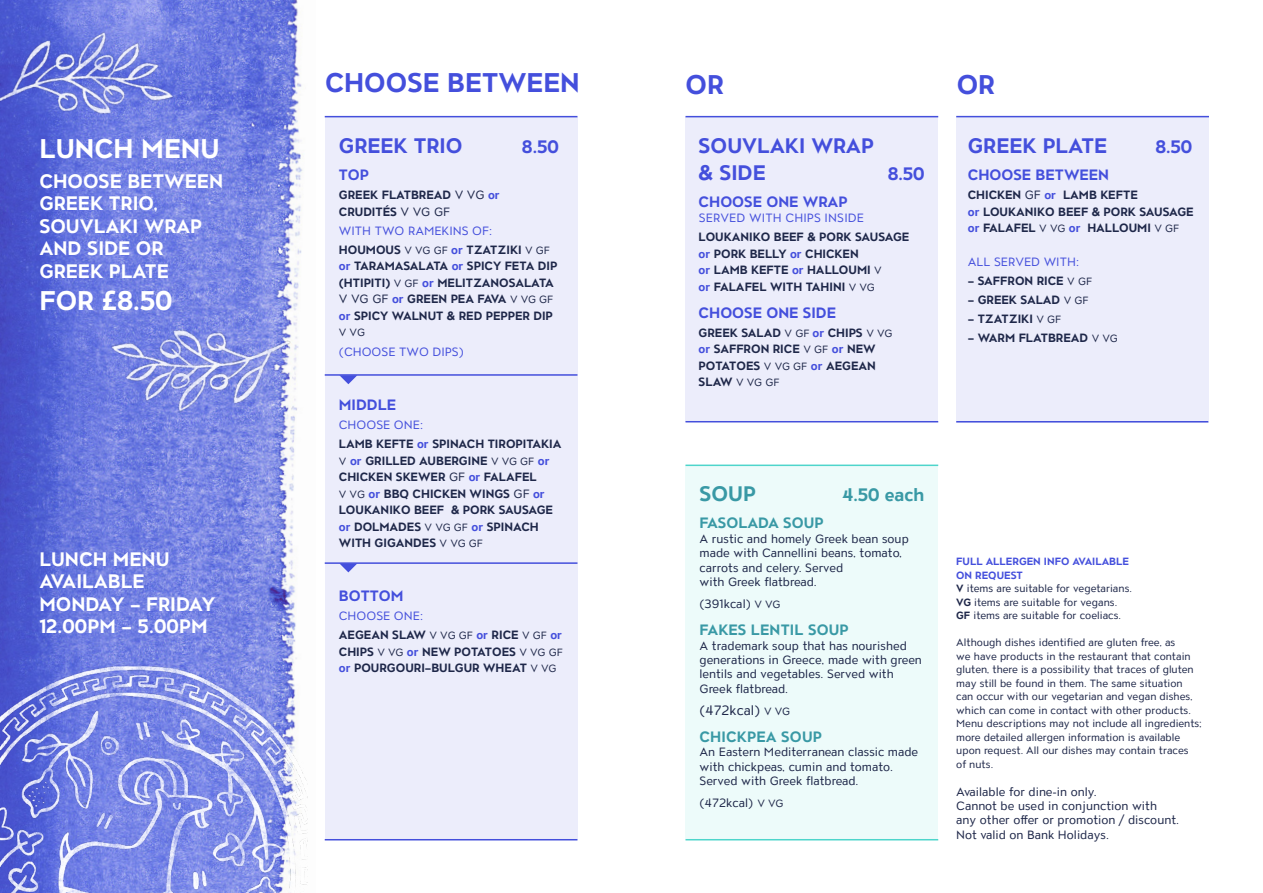
<style>
.page{position:relative;width:1263px;height:893px;background:#fff}
.page>*{position:absolute;margin:0;border:0;box-sizing:border-box;transform-origin:0 0}
.t1{font:700 27px "ATC Overlook";color:#444fdc}
.t2{font:700 27px "ATC Overlook";color:#fff}
.t3{font:700 21px/27px "ATC Overlook";color:#444fdc}
.t4{font:700 21px "ATC Overlook";color:#3999a5}
.t5{font:700 19.5px/22.5px "ATC Overlook";color:#fff}
.t6{font:700 18px "ATC Overlook";color:#444fdc}
.t7{font:700 18px "ATC Overlook";letter-spacing:-.005em;color:#3999a5}
.t8{font:700 15px "ATC Overlook";color:#444fdc}
.t9{font:700 15px "ATC Overlook";letter-spacing:.01em;color:#3999a5}
.t10{font:13.5px "ATC Overlook";color:#1e2749}
.t11{font:700 12px/16.5px "ATC Overlook";color:#1e2749}
.t12{font:12px/14.4px "ATC Overlook";color:#1e2749}
.t13{font:12px/19.2px "ATC Overlook";color:#444fdc}
.t14{font:10.5px/13.5px "ATC Overlook";color:#1e2749}
.s1{font-weight:400}
.s2{color:#444fdc}
.s3{font-weight:700;color:#1e2749}
.s4{font-size:10.5px;color:#1e2749}
.s5{font-weight:700}
.s6{font-weight:400;font-size:10.5px}
.s7{font-weight:400;color:#444fdc}
.s8{font-weight:700;font-size:12px}
.s9{font-size:10.5px}
.s10{font-weight:700;color:#444fdc}
</style>
<div class="page">
<img style="left:0;top:0;width:303px;height:647px">
<div style="left:325px;top:117px;width:252px;height:722px;background:#ecedfb"></div>
<div style="left:685px;top:117px;width:253px;height:305px;background:#ecedfb"></div>
<div style="left:685px;top:466px;width:253px;height:373px;background:#edfbfa"></div>
<div style="left:956px;top:116px;width:253px;height:306px;background:#ecedfb"></div>
<hr style="left:325px;top:116px;width:252px;height:1px;background:#444fdc">
<hr style="left:325px;top:374px;width:252px;height:2px;background:#444fdc">
<hr style="left:325px;top:562px;width:252px;height:2px;background:#444fdc">
<hr style="left:685px;top:116px;width:253px;height:1px;background:#444fdc">
<hr style="left:685px;top:465px;width:253px;height:1px;background:#4ed5cb">
<hr style="left:956px;top:116px;width:253px;height:1px;background:#444fdc">
<hr style="left:685px;top:421px;width:253px;height:1px;background:#444fdc">
<hr style="left:685px;top:839px;width:253px;height:1px;background:#4ed5cb">
<hr style="left:956px;top:421px;width:252px;height:1px;background:#444fdc">
<hr style="left:325px;top:839px;width:252px;height:1px;background:#444fdc">
<img style="left:0;top:647px;width:308px;height:246px">
<svg style="left:339px;top:375px;width:18px;height:9px"></svg>
<svg style="left:339px;top:563px;width:18px;height:9px"></svg>
<img style="left:94px;top:290px;width:209px;height:153px">
<img style="left:0;top:0;width:189px;height:152px">
<h1 class="t2" style="left:39px;top:133px;width:182px">LUNCH MENU</h1>
<h3 class="t5" style="left:39px;top:171px;width:185px">CHOOSE BETWEEN<br>GREEK TRIO,<br>SOUVLAKI WRAP<br>AND SIDE OR<br>GREEK PLATE</h3>
<h1 class="t2" style="left:39px;top:285px;width:135px">FOR £8.50</h1>
<h3 class="t5" style="left:39px;top:549px;width:177px">LUNCH MENU<br>AVAILABLE<br>MONDAY – FRIDAY<br>12.00PM – 5.00PM</h3>
<h1 class="t1" style="left:325px;top:68px;width:256px">CHOOSE BETWEEN</h1>
<h1 class="t1" style="left:685px;top:70px;width:40px">OR</h1>
<h1 class="t1" style="left:957px;top:70px;width:40px">OR</h1>
<h2 class="t3" style="left:339px;top:133px;width:125px">GREEK TRIO</h2>
<h3 class="t6" style="left:522px;top:136px;width:39px">8.50</h3>
<p class="t8" style="left:339px;top:166px;width:32px">TOP</p>
<p class="t11" style="left:339px;top:187px;width:162px">GREEK FLATBREAD <span class="s1">V VG</span> <span class="s2">or<br></span>CRUDITÉS <span class="s1">V VG GF</span></p>
<p class="t13" style="left:339px;top:222px;width:213px">WITH TWO RAMEKINS OF:<br><span class="s3">HOUMOUS</span> <span class="s4">V VG GF</span> <span class="s5">or</span> <span class="s3">TZATZIKI</span> <span class="s4">V GF</span></p>
<p class="t11" style="left:339px;top:259px;width:220px"><span class="s2">or</span> TARAMASALATA <span class="s2">or</span> SPICY FETA DIP (HTIPITI) <span class="s6">V GF</span> <span class="s2">or</span> MELITZANOSALATA<br><span class="s1">V VG GF</span> <span class="s2">or</span> GREEN PEA FAVA <span class="s6">V VG GF </span><span class="s2">or</span> SPICY WALNUT &amp; RED PEPPER DIP</p>
<p class="t14" style="left:339px;top:327px;width:28px">V VG</p>
<p class="t13" style="left:339px;top:342px;width:126px">(CHOOSE TWO DIPS)</p>
<p class="t8" style="left:339px;top:396px;width:59px">MIDDLE</p>
<p class="t11" style="left:339px;top:416px;width:224px;line-height:19.2px"><span class="s7">CHOOSE ONE:<br></span>LAMB KEFTE <span class="s2">or</span> SPINACH TIROPITAKIA</p>
<p class="t11" style="left:339px;top:453px;width:216px"><span class="s6">V</span> <span class="s2">or</span> GRILLED AUBERGINE <span class="s6">V VG GF</span> <span class="s2">or<br></span>CHICKEN SKEWER <span class="s1">GF</span> <span class="s2">or</span> FALAFEL<br><span class="s6">V VG</span> <span class="s2">or</span> BBQ CHICKEN WINGS <span class="s1">GF</span> <span class="s2">or<br></span>LOUKANIKO BEEF &amp; PORK SAUSAGE <span class="s2">or</span> DOLMADES <span class="s6">V VG GF</span> <span class="s2">or</span> SPINACH<br>WITH GIGANDES <span class="s6">V VG GF</span></p>
<p class="t8" style="left:339px;top:587px;width:66px">BOTTOM</p>
<p class="t11" style="left:339px;top:607px;width:225px;line-height:19.2px"><span class="s7">CHOOSE ONE:<br></span>AEGEAN SLAW <span class="s6">V VG GF</span> <span class="s2">or</span> RICE <span class="s6">V GF</span> <span class="s2">or</span></p>
<p class="t11" style="left:339px;top:644px;width:225px">CHIPS <span class="s6">V VG</span> <span class="s2">or</span> NEW POTATOES <span class="s6">V VG GF </span><span class="s2">or</span> POURGOURI–BULGUR WHEAT <span class="s6">V VG</span></p>
<h2 class="t3" style="left:699px;top:133px;width:177px">SOUVLAKI WRAP &amp; SIDE</h2>
<h3 class="t6" style="left:888px;top:163px;width:39px">8.50</h3>
<p class="t8" style="left:699px;top:193px;width:150px">CHOOSE ONE WRAP</p>
<p class="t13" style="left:699px;top:209px;width:167px">SERVED WITH CHIPS INSIDE</p>
<p class="t11" style="left:699px;top:229px;width:212px">LOUKANIKO BEEF &amp; PORK SAUSAGE <span class="s2">or</span> PORK BELLY <span class="s2">or</span> CHICKEN<br><span class="s2">or</span> LAMB KEFTE <span class="s2">or</span> HALLOUMI <span class="s6">V<br></span><span class="s2">or</span> FALAFEL WITH TAHINI <span class="s6">V VG</span></p>
<p class="t8" style="left:699px;top:304px;width:139px">CHOOSE ONE SIDE</p>
<p class="t11" style="left:699px;top:325px;width:195px">GREEK SALAD <span class="s6">V GF</span> <span class="s2">or</span> CHIPS <span class="s6">V VG </span><span class="s2">or</span> SAFFRON RICE <span class="s6">V GF</span> <span class="s2">or</span> NEW<br>POTATOES <span class="s6">V VG GF</span> <span class="s2">or</span> AEGEAN</p>
<p class="t14" style="left:699px;top:376px;width:82px"><span class="s8">SLAW</span> V VG GF</p>
<h2 class="t3" style="left:968px;top:133px;width:141px">GREEK PLATE</h2>
<h3 class="t6" style="left:1155px;top:136px;width:39px">8.50</h3>
<p class="t8" style="left:968px;top:166px;width:143px">CHOOSE BETWEEN</p>
<p class="t11" style="left:968px;top:187px;width:227px">CHICKEN <span class="s1">GF</span> <span class="s2">or</span> LAMB KEFTE<br><span class="s2">or</span> LOUKANIKO BEEF &amp; PORK SAUSAGE <span class="s2">or</span> FALAFEL <span class="s6">V VG</span> <span class="s2">or</span> HALLOUMI <span class="s6">V GF</span></p>
<p class="t13" style="left:968px;top:252px;width:113px">ALL SERVED WITH:</p>
<p class="t11" style="left:968px;top:273px;width:126px">– SAFFRON RICE <span class="s6">V GF</span></p>
<p class="t11" style="left:968px;top:292px;width:122px">– GREEK SALAD <span class="s6">V GF</span></p>
<p class="t11" style="left:968px;top:312px;width:95px">– TZATZIKI <span class="s6">V GF</span></p>
<p class="t11" style="left:968px;top:331px;width:152px">– WARM FLATBREAD <span class="s6">V VG</span></p>
<h2 class="t4" style="left:699px;top:482px;width:58px">SOUP</h2>
<h3 class="t7" style="left:842px;top:485px;width:84px">4.50 each</h3>
<p class="t9" style="left:699px;top:515px;width:125px">FASOLADA SOUP</p>
<p class="t12" style="left:699px;top:532px;width:211px">A rustic and homely Greek bean soup made with Cannellini beans, tomato, carrots and celery. Served<br>with Greek flatbread.</p>
<p class="t12" style="left:699px;top:597px;width:83px">(391kcal) <span class="s9">V VG</span></p>
<p class="t9" style="left:700px;top:621px;width:151px">FAKES LENTIL SOUP</p>
<p class="t12" style="left:699px;top:639px;width:224px">A trademark soup that has nourished generations in Greece, made with green lentils and vegetables. Served with<br>Greek flatbread.</p>
<p class="t10" style="left:699px;top:702px;width:92px">(472kcal) <span class="s9">V VG</span></p>
<p class="t9" style="left:700px;top:728px;width:124px">CHICKPEA SOUP</p>
<p class="t12" style="left:699px;top:746px;width:220px">An Eastern Mediterranean classic made with chickpeas, cumin and tomato.<br>Served with Greek flatbread.</p>
<p class="t12" style="left:699px;top:797px;width:86px">(472kcal) <span class="s9">V VG</span></p>
<p class="t14" style="left:956px;top:555px;width:177px"><span class="s10">FULL ALLERGEN INFO AVAILABLE<br>ON REQUEST<br></span><span class="s5">V</span> items are suitable for vegetarians.<br><span class="s5">VG</span> items are suitable for vegans.<br><span class="s5">GF</span> items are suitable for coeliacs.</p>
<p class="t14" style="left:956px;top:636px;width:247px">Although dishes identified are gluten free, as<br>we have products in the restaurant that contain gluten, there is a possibility that traces of gluten may still be found in them. The same situation can occur with our vegetarian and vegan dishes, which can come in contact with other products.<br>Menu descriptions may not include all ingredients; more detailed allergen information is available upon request. All our dishes may contain traces<br>of nuts.</p>
<p class="t12" style="left:956px;top:785px;width:224px">Available for dine-in only.<br>Cannot be used in conjunction with any other offer or promotion / discount.<br>Not valid on Bank Holidays.</p>
</div>
